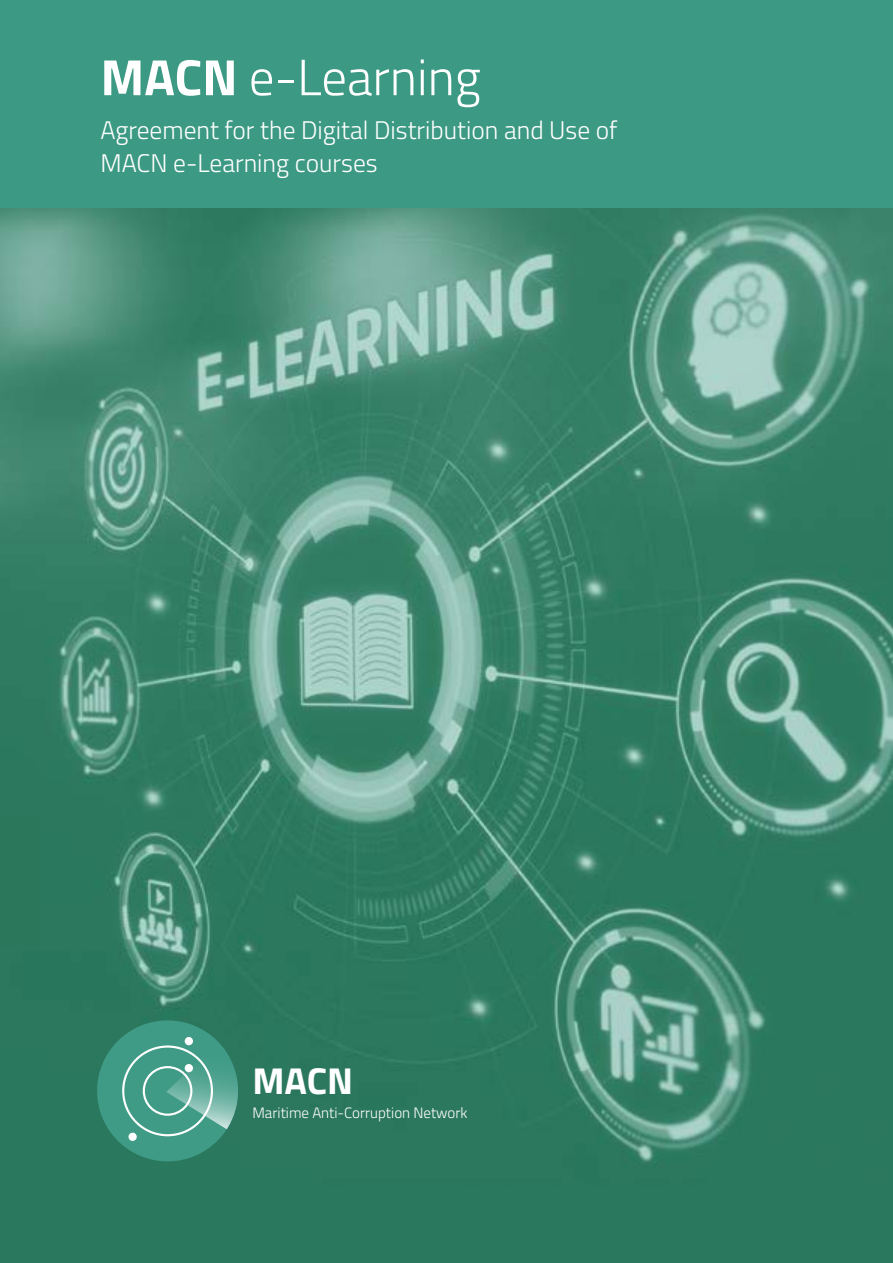
<style>
.page{position:relative;width:893px;height:1263px;background:#fff}
.page>*{position:absolute;margin:0;border:0;box-sizing:border-box;transform-origin:0 0}
.t1{font:300 51px "Titillium Web";color:#fff}
.t2{font:700 37.5px "Titillium Web";color:#fff}
.t3{font:300 25.5px/33px "Titillium Web";color:#fff}
.t4{font:300 15px "Titillium Web";color:#fff}
.s1{font-weight:700}
</style>
<div class="page">
<img style="left:0;top:207px;width:893px;height:979px">
<div style="left:0;top:0;width:893px;height:207px;background:#3c9983"></div>
<svg style="left:97px;top:1020px;width:141px;height:141px;fill:#3f9b86"></svg>
<div style="left:122px;top:1045px;width:91px;height:91px;border:2px solid #fff;border-radius:50%"></div>
<div style="left:143px;top:1066px;width:49px;height:50px;border:2px solid #fff;border-radius:50%"></div>
<svg style="left:218px;top:1042px;width:20px;height:87px"></svg>
<div style="left:185px;top:1064px;width:8px;height:8px;background:#fff;border-radius:50%"></div>
<div style="left:128px;top:1133px;width:9px;height:8px;background:#fff;border-radius:50%"></div>
<div style="left:185px;top:1037px;width:8px;height:8px;background:#fff;border-radius:50%"></div>
<div style="left:0;top:1186px;width:893px;height:77px;background:#2a785d"></div>
<div style="left:0;top:815px;width:41px;height:131px;background:#2a775c"></div>
<h1 class="t1" style="left:100px;top:40px;width:382px"><span class="s1">MACN</span> e-Learning</h1>
<p class="t3" style="left:100px;top:112px;width:518px">Agreement for the Digital Distribution and Use of<br>MACN e-Learning courses</p>
<h2 class="t2" style="left:252px;top:1052px;width:102px">MACN</h2>
<p class="t4" style="left:252px;top:1102px;width:217px">Maritime Anti-Corruption Network</p>
</div>
